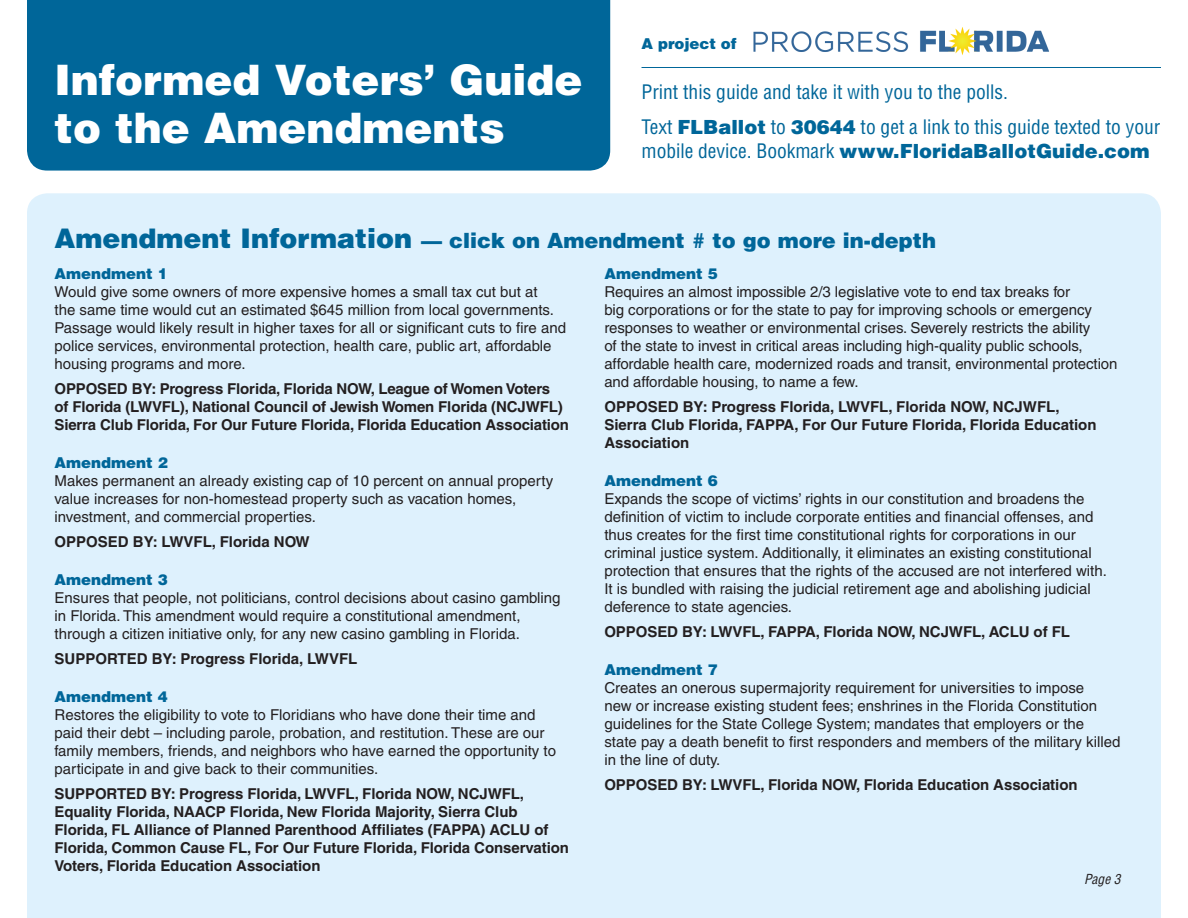
<style>
.page{position:relative;width:1188px;height:918px;background:#fff}
.page>*{position:absolute;margin:0;border:0;box-sizing:border-box;transform-origin:0 0}
.t1{font:900 42px/48px "Helvetica";color:#fff}
.t2{font:900 21px "Helvetica";color:#069}
.t3{font:condensed 19.5px/24px "Helvetica";color:#069}
.t4{font:15px/18px "Helvetica";color:#231f20}
.t5{font:700 15px/18px "Helvetica";letter-spacing:-.005em;color:#231f20}
.t6{font:900 15px "Helvetica";color:#069}
.t7{font:italic condensed 13.5px "Helvetica";color:#231f20}
.s1{font-weight:900;font-stretch:normal}
.s2{font-size:27px}
.s3{font-weight:900;color:#069}
</style>
<div class="page">
<div style="left:27px;top:193px;width:1134px;height:725px;background:#def1fd"></div>
<div style="left:27px;top:0;width:583px;height:171px;background:#069"></div>
<img style="left:753px;top:27px;width:296px;height:28px">
<hr style="left:642px;top:67px;width:519px;height:1px;background:#069">
<p class="t1" style="left:55px;top:55px;width:530px">Informed Voters’ Guide to the Amendments</p>
<p class="t6" style="left:642px;top:33px;width:97px">A project of</p>
<p class="t3" style="left:642px;top:80px;width:368px">Print this guide and take it with you to the polls.</p>
<p class="t3" style="left:642px;top:115px;width:520px">Text <span class="s1">FLBallot</span> to <span class="s1">30644</span> to get a link to this guide texted to your mobile device. Bookmark <span class="s1">www.FloridaBallotGuide.com</span></p>
<p class="t2" style="left:55px;top:227px;width:883px"><span class="s2">Amendment Information</span> — click on Amendment # to go more in-depth</p>
<p class="t6" style="left:55px;top:264px;width:115px">Amendment 1</p>
<p class="t4" style="left:55px;top:283px;width:513px">Would give some owners of more expensive homes a small tax cut but at<br>the same time would cut an estimated $645 million from local governments.<br>Passage would likely result in higher taxes for all or significant cuts to fire and police services, environmental protection, health care, public art, affordable housing programs and more.</p>
<p class="t5" style="left:55px;top:380px;width:516px">OPPOSED BY: Progress Florida, Florida NOW, League of Women Voters<br>of Florida (LWVFL), National Council of Jewish Women Florida (NCJWFL)<br>Sierra Club Florida, For Our Future Florida, Florida Education Association</p>
<p class="t4" style="left:55px;top:454px;width:500px"><span class="s3">Amendment 2<br></span>Makes permanent an already existing cap of 10 percent on annual property value increases for non-homestead property such as vacation homes, investment, and commercial properties.</p>
<p class="t5" style="left:55px;top:533px;width:257px">OPPOSED BY: LWVFL, Florida NOW</p>
<p class="t4" style="left:55px;top:571px;width:508px"><span class="s3">Amendment 3<br></span>Ensures that people, not politicians, control decisions about casino gambling in Florida. This amendment would require a constitutional amendment, through a citizen initiative only, for any new casino gambling in Florida.</p>
<p class="t5" style="left:55px;top:650px;width:304px">SUPPORTED BY: Progress Florida, LWVFL</p>
<p class="t4" style="left:55px;top:688px;width:503px"><span class="s3">Amendment 4<br></span>Restores the eligibility to vote to Floridians who have done their time and paid their debt – including parole, probation, and restitution. These are our family members, friends, and neighbors who have earned the opportunity to participate in and give back to their communities.</p>
<p class="t5" style="left:55px;top:785px;width:516px">SUPPORTED BY: Progress Florida, LWVFL, Florida NOW, NCJWFL, Equality Florida, NAACP Florida, New Florida Majority, Sierra Club Florida, FL Alliance of Planned Parenthood Affiliates (FAPPA) ACLU of Florida, Common Cause FL, For Our Future Florida, Florida Conservation Voters, Florida Education Association</p>
<p class="t6" style="left:604px;top:264px;width:115px">Amendment 5</p>
<p class="t4" style="left:604px;top:283px;width:515px">Requires an almost impossible 2/3 legislative vote to end tax breaks for<br>big corporations or for the state to pay for improving schools or emergency responses to weather or environmental crises. Severely restricts the ability<br>of the state to invest in critical areas including high-quality public schools, affordable health care, modernized roads and transit, environmental protection and affordable housing, to name a few.</p>
<p class="t5" style="left:604px;top:398px;width:494px">OPPOSED BY: Progress Florida, LWVFL, Florida NOW, NCJWFL,<br>Sierra Club Florida, FAPPA, For Our Future Florida, Florida Education<br>Association</p>
<p class="t6" style="left:604px;top:471px;width:115px">Amendment 6</p>
<p class="t4" style="left:604px;top:490px;width:504px">Expands the scope of victims’ rights in our constitution and broadens the definition of victim to include corporate entities and financial offenses, and thus creates for the first time constitutional rights for corporations in our criminal justice system. Additionally, it eliminates an existing constitutional protection that ensures that the rights of the accused are not interfered with.<br>It is bundled with raising the judicial retirement age and abolishing judicial deference to state agencies.</p>
<p class="t5" style="left:604px;top:623px;width:467px">OPPOSED BY: LWVFL, FAPPA, Florida NOW, NCJWFL, ACLU of FL</p>
<p class="t4" style="left:604px;top:661px;width:518px"><span class="s3">Amendment 7<br></span>Creates an onerous supermajority requirement for universities to impose<br>new or increase existing student fees; enshrines in the Florida Constitution guidelines for the State College System; mandates that employers or the state pay a death benefit to first responders and members of the military killed in the line of duty.</p>
<p class="t5" style="left:604px;top:776px;width:475px">OPPOSED BY: LWVFL, Florida NOW, Florida Education Association</p>
<p class="t7" style="left:1084px;top:871px;width:38px">Page 3</p>
</div>
